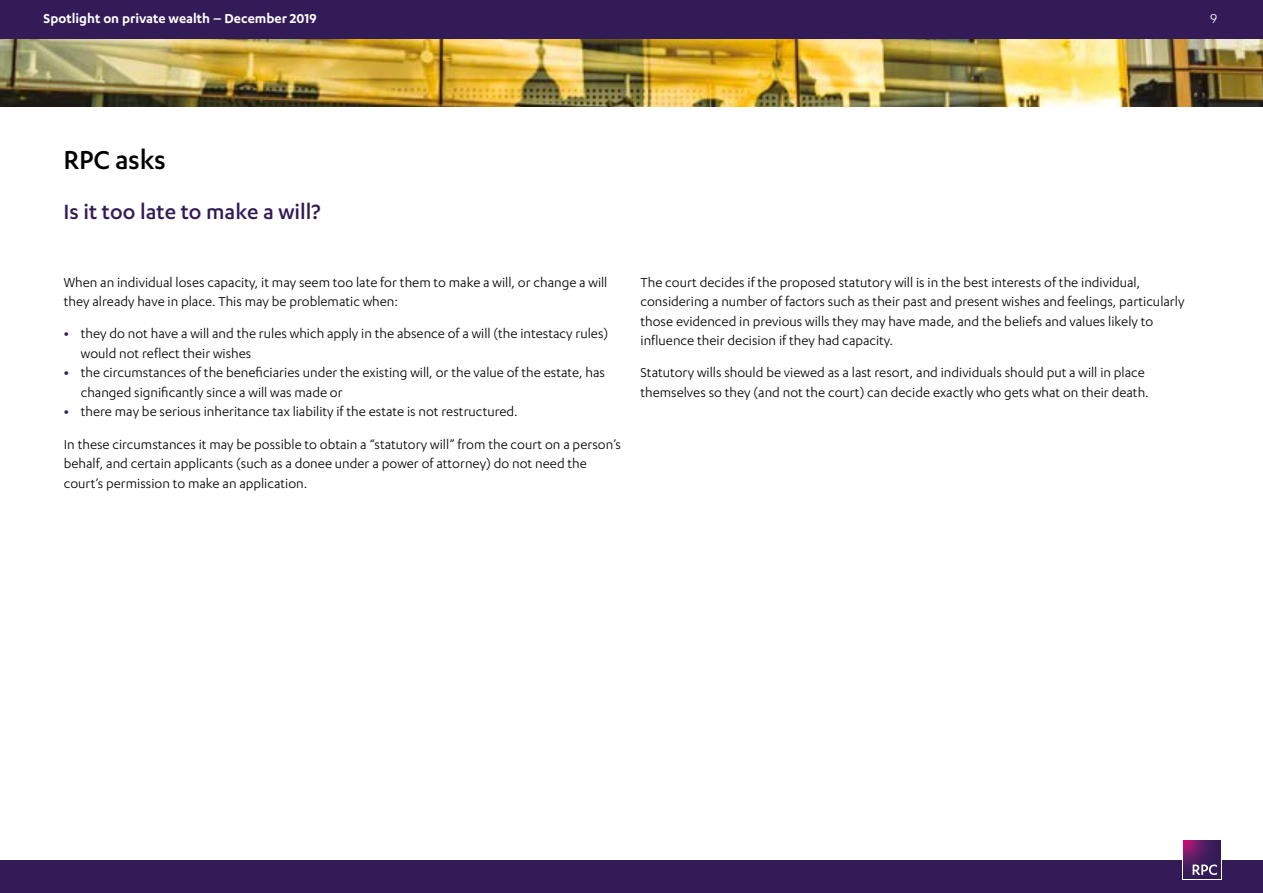
<style>
.page{position:relative;width:1263px;height:893px;background:#fff}
.page>*{position:absolute;margin:0;border:0;box-sizing:border-box;transform-origin:0 0}
.t1{font:500 30px "Karbon";letter-spacing:-.01em;color:#000}
.t2{font:500 24px "Karbon";color:#331b58}
.t3{font:15px/19.5px "Karbon";color:#000}
.t4{font:600 15px "Karbon";color:#fff}
.t5{font:15px "Karbon";color:#fff}
.s1{font-weight:700;color:#331b58}
</style>
<div class="page">
<div style="left:0;top:860px;width:1263px;height:33px;background:#331b58"></div>
<svg style="left:1182px;top:840px;width:39px;height:39px"></svg>
<svg style="left:1183px;top:841px;width:38px;height:38px"></svg>
<svg style="left:1192px;top:864px;width:25px;height:11px"></svg>
<img style="left:0;top:38px;width:1263px;height:68px">
<div style="left:0;top:0;width:1263px;height:38px;background:#331b58"></div>
<p class="t4" style="left:44px;top:10px;width:274px">Spotlight on private wealth – December 2019</p>
<p class="t5" style="left:1210px;top:10px;width:9px">9</p>
<h1 class="t1" style="left:64px;top:143px;width:104px">RPC asks</h1>
<h2 class="t2" style="left:64px;top:199px;width:258px">Is it too late to make a will?</h2>
<p class="t3" style="left:64px;top:272px;width:545px">When an individual loses capacity, it may seem too late for them to make a will, or change a will they already have in place. This may be problematic when:</p>
<p class="t3" style="left:81px;top:324px;width:529px;text-indent:-17px"><span class="s1">•</span> they do not have a will and the rules which apply in the absence of a will (the intestacy rules) would not reflect their wishes</p>
<p class="t3" style="left:81px;top:363px;width:526px;text-indent:-17px"><span class="s1">•</span> the circumstances of the beneficiaries under the existing will, or the value of the estate, has changed significantly since a will was made or</p>
<p class="t3" style="left:64px;top:395px;width:559px;line-height:32.2px"><span class="s1">•</span> there may be serious inheritance tax liability if the estate is not restructured.<br>In these circumstances it may be possible to obtain a “statutory will” from the court on a person’s</p>
<p class="t3" style="left:64px;top:453px;width:525px">behalf, and certain applicants (such as a donee under a power of attorney) do not need the court’s permission to make an application.</p>
<p class="t3" style="left:640px;top:272px;width:545px">The court decides if the proposed statutory will is in the best interests of the individual, considering a number of factors such as their past and present wishes and feelings, particularly those evidenced in previous wills they may have made, and the beliefs and values likely to influence their decision if they had capacity.</p>
<p class="t3" style="left:640px;top:363px;width:510px">Statutory wills should be viewed as a last resort, and individuals should put a will in place themselves so they (and not the court) can decide exactly who gets what on their death.</p>
</div>
